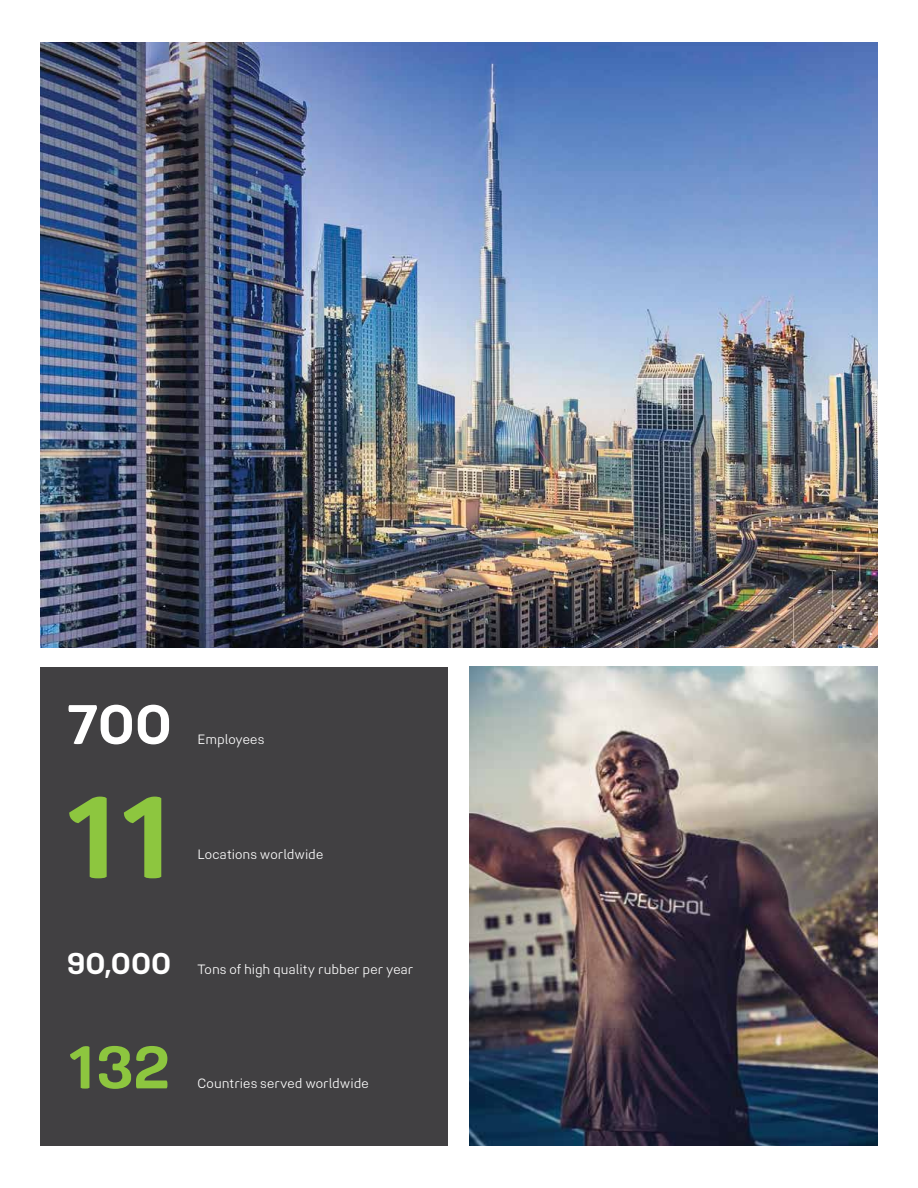
<style>
.page{position:relative;width:918px;height:1188px;background:#fff}
.page>*{position:absolute;margin:0;border:0;box-sizing:border-box;transform-origin:0 0}
.t1{font:700 115.5px "Midpoint Pro";color:#8dc63f}
.t2{font:700 60px "Midpoint Pro";color:#8dc63f}
.t3{font:700 55.5px "Midpoint Pro";color:#fff}
.t4{font:700 30px "Midpoint Pro";color:#fff}
.t5{font:300 13.5px "Midpoint Pro";color:#fff;scale:.95 1}
</style>
<div class="page">
<div style="left:40px;top:667px;width:408px;height:478px;background:#414042"></div>
<img style="left:470px;top:667px;width:408px;height:478px">
<img style="left:40px;top:43px;width:838px;height:605px">
<h3 class="t3" style="left:66px;top:690px;width:107px">700</h3>
<h1 class="t1" style="left:64px;top:766px;width:111px">11</h1>
<p class="t5" style="left:198px;top:731px;width:72px">Employees</p>
<p class="t5" style="left:198px;top:846px;width:134px">Locations worldwide</p>
<h3 class="t4" style="left:67px;top:945px;width:106px">90,000</h3>
<h2 class="t2" style="left:68px;top:1030px;width:105px">132</h2>
<p class="t5" style="left:198px;top:961px;width:229px">Tons of high quality rubber per year</p>
<p class="t5" style="left:198px;top:1075px;width:182px">Countries served worldwide</p>
</div>
